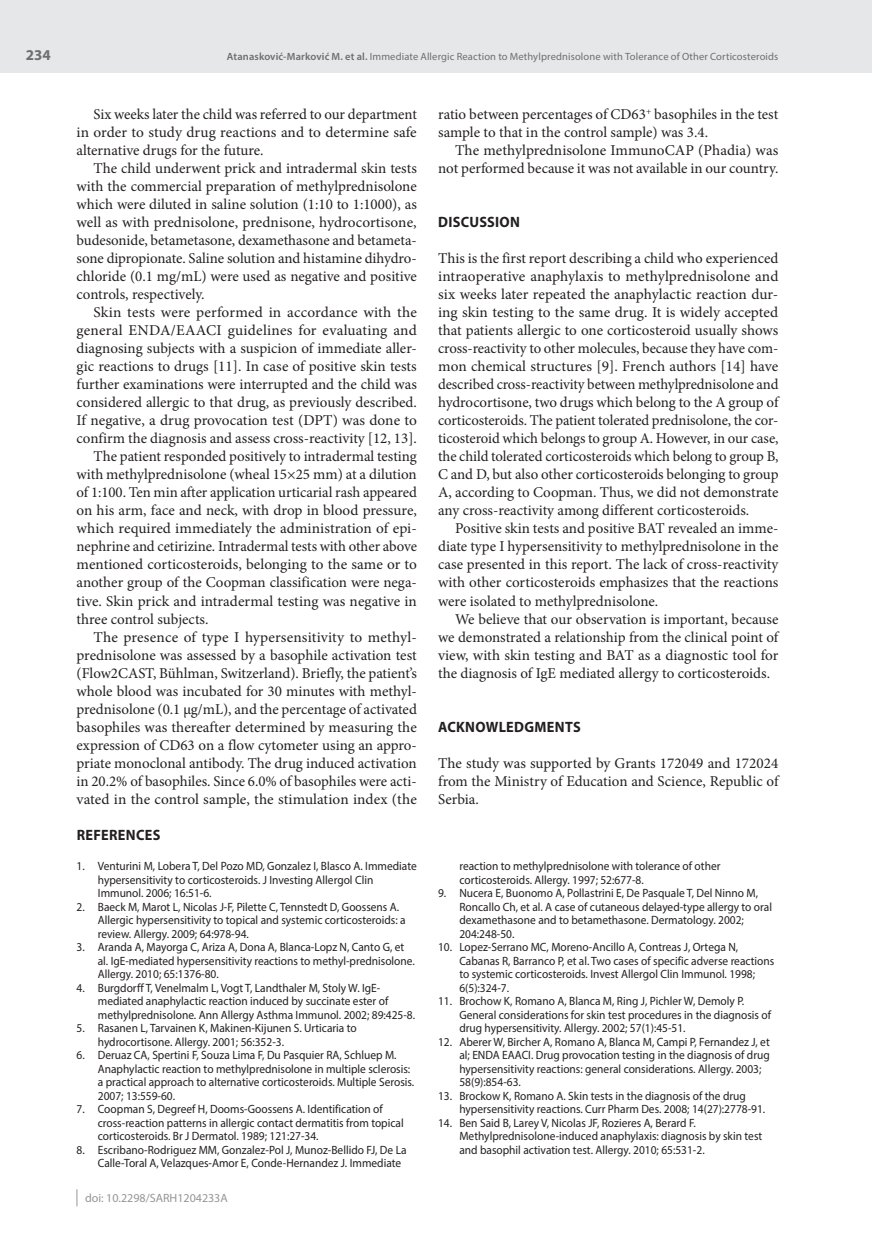
<style>
.page{position:relative;width:872px;height:1234px;background:#fff}
.page>*{position:absolute;margin:0;border:0;box-sizing:border-box;transform-origin:0 0}
.t1{font:15px/18px "Minion Pro";color:#231f20;text-align:justify}
.t2{font:700 15px "Myriad Pro";letter-spacing:.025em;color:#231f20;scale:.95 1}
.t3{font:700 15px "Myriad Pro";color:#6d6e70}
.t4{font:12px/13.5px "Myriad Pro";color:#231f20;scale:.95 1}
.t5{font:12px "Myriad Pro";color:#939598}
.t6{font:10.5px "Myriad Pro";letter-spacing:.01em;color:#6d6e70}
.s1{font-weight:600}
.s2{font-stretch:condensed}
</style>
<div class="page">
<div style="left:0;top:0;width:872px;height:72px;background:#e6e7e8"></div>
<svg style="left:77px;top:1189px;width:1px;height:16px"></svg>
<p class="t3" style="left:26px;top:49px;width:26px">234</p>
<p class="t6" style="left:227px;top:52px;width:553px"><span class="s1">Atanasković-Marković M. et al.</span> Immediate Allergic Reaction to Methylprednisolone with Tolerance of Other Corticosteroids</p>
<p class="t1" style="left:77px;top:107px;width:342px;text-indent:17px">Six weeks later the child was referred to our department in order to study drug reactions and to determine safe alternative drugs for the future.</p>
<p class="t1" style="left:77px;top:161px;width:342px;text-indent:17px">The child underwent prick and intradermal skin tests with the commercial preparation of methylprednisolone which were diluted in saline solution (1:10 to 1:1000), as well as with prednisolone, prednisone, hydrocortisone, budesonide, betametasone, dexamethasone and betameta&shy;sone dipropionate. Saline solution and histamine dihydro&shy;chloride (0.1 mg/mL) were used as negative and positive controls, respectively.</p>
<p class="t1" style="left:94px;top:305px;width:325px">Skin tests were performed in accordance with the</p>
<p class="t1" style="left:77px;top:323px;width:342px">general ENDA/EAACI guidelines for evaluating and</p>
<p class="t1" style="left:77px;top:341px;width:342px">diagnosing subjects with a suspicion of immediate aller-</p>
<p class="t1" style="left:77px;top:359px;width:342px">gic reactions to drugs [11]. In case of positive skin tests</p>
<p class="t1" style="left:77px;top:377px;width:342px">further examinations were interrupted and the child was</p>
<p class="t1" style="left:77px;top:395px;width:342px">considered allergic to that drug, as previously described.</p>
<p class="t1" style="left:77px;top:413px;width:342px">If negative, a drug provocation test (DPT) was done to</p>
<p class="t1" style="left:77px;top:431px;width:342px">confirm the diagnosis and assess cross-reactivity [12, 13].</p>
<p class="t1" style="left:94px;top:449px;width:325px">The patient responded positively to intradermal testing</p>
<p class="t1" style="left:77px;top:467px;width:342px">with methylprednisolone (wheal 15<span class="s2">×</span>25 mm) at a dilution</p>
<p class="t1" style="left:77px;top:485px;width:342px">of 1:100. Ten min after application urticarial rash appeared</p>
<p class="t1" style="left:77px;top:503px;width:342px">on his arm, face and neck, with drop in blood pressure,</p>
<p class="t1" style="left:77px;top:521px;width:342px">which required immediately the administration of epi-</p>
<p class="t1" style="left:77px;top:539px;width:342px">nephrine and cetirizine. Intradermal tests with other above</p>
<p class="t1" style="left:77px;top:557px;width:342px">mentioned corticosteroids, belonging to the same or to</p>
<p class="t1" style="left:77px;top:575px;width:342px">another group of the Coopman classification were nega-</p>
<p class="t1" style="left:77px;top:593px;width:342px">tive. Skin prick and intradermal testing was negative in</p>
<p class="t1" style="left:77px;top:611px;width:133px">three control subjects.</p>
<p class="t1" style="left:94px;top:629px;width:325px">The presence of type I hypersensitivity to methyl-</p>
<p class="t1" style="left:77px;top:647px;width:342px">prednisolone was assessed by a basophile activation test</p>
<p class="t1" style="left:77px;top:665px;width:342px">(Flow2CAST, Bühlman, Switzerland). Briefly, the patient’s</p>
<p class="t1" style="left:77px;top:683px;width:342px">whole blood was incubated for 30 minutes with methyl-</p>
<p class="t1" style="left:77px;top:701px;width:342px">prednisolone (0.1 μg/mL), and the percentage of activated</p>
<p class="t1" style="left:77px;top:719px;width:342px">basophiles was thereafter determined by measuring the</p>
<p class="t1" style="left:77px;top:737px;width:342px">expression of CD63 on a flow cytometer using an appro-</p>
<p class="t1" style="left:77px;top:755px;width:342px">priate monoclonal antibody. The drug induced activation</p>
<p class="t1" style="left:77px;top:773px;width:342px">in 20.2% of basophiles. Since 6.0% of basophiles were acti-</p>
<p class="t1" style="left:77px;top:791px;width:342px">vated in the control sample, the stimulation index (the</p>
<p class="t2" style="left:77px;top:828px;width:90px">REFERENCES</p>
<p class="t4" style="left:98px;top:860px;width:337px;text-indent:-21px">1. Venturini M, Lobera T, Del Pozo MD, Gonzalez I, Blasco A. Immediate hypersensitivity to corticosteroids. J Investing Allergol Clin<br>Immunol. 2006; 16:51-6.</p>
<p class="t4" style="left:98px;top:901px;width:325px;text-indent:-21px">2. Baeck M, Marot L, Nicolas J-F, Pilette C, Tennstedt D, Goossens A.<br>Allergic hypersensitivity to topical and systemic corticosteroids: a review. Allergy. 2009; 64:978-94.</p>
<p class="t4" style="left:98px;top:941px;width:335px;text-indent:-21px">3. Aranda A, Mayorga C, Ariza A, Dona A, Blanca-Lopz N, Canto G, et al. IgE-mediated hypersensitivity reactions to methyl-prednisolone.<br>Allergy. 2010; 65:1376-80.</p>
<p class="t4" style="left:98px;top:982px;width:335px;text-indent:-21px">4. Burgdorff T, Venelmalm L, Vogt T, Landthaler M, Stoly W. IgE&shy;mediated anaphylactic reaction induced by succinate ester of methylprednisolone. Ann Allergy Asthma Immunol. 2002; 89:425-8.</p>
<p class="t4" style="left:98px;top:1022px;width:274px;text-indent:-21px">5. Rasanen L, Tarvainen K, Makinen-Kijunen S. Urticaria to hydrocortisone. Allergy. 2001; 56:352-3.</p>
<p class="t4" style="left:98px;top:1049px;width:335px;text-indent:-21px">6. Deruaz CA, Spertini F, Souza Lima F, Du Pasquier RA, Schluep M.<br>Anaphylactic reaction to methylprednisolone in multiple sclerosis: a practical approach to alternative corticosteroids. Multiple Serosis.<br>2007; 13:559-60.</p>
<p class="t4" style="left:98px;top:1103px;width:323px;text-indent:-21px">7. Coopman S, Degreef H, Dooms-Goossens A. Identification of cross-reaction patterns in allergic contact dermatitis from topical corticosteroids. Br J Dermatol. 1989; 121:27-34.</p>
<p class="t4" style="left:98px;top:1144px;width:326px;text-indent:-21px">8. Escribano-Rodriguez MM, Gonzalez-Pol J, Munoz-Bellido FJ, De La<br>Calle-Toral A, Velazques-Amor E, Conde-Hernandez J. Immediate</p>
<p class="t5" style="left:85px;top:1192px;width:144px">doi: 10.2298/SARH1204233A</p>
<p class="t1" style="left:438px;top:107px;width:342px">ratio between percentages of CD63<sup>+</sup> basophiles in the test sample to that in the control sample) was 3.4.</p>
<p class="t1" style="left:438px;top:143px;width:342px;text-align:right">The methylprednisolone ImmunoCAP (Phadia) was not performed because it was not available in our country.</p>
<p class="t2" style="left:438px;top:216px;width:87px">DISCUSSION</p>
<p class="t1" style="left:438px;top:251px;width:342px">This is the first report describing a child who experienced intraoperative anaphylaxis to methylprednisolone and six weeks later repeated the anaphylactic reaction dur&shy;ing skin testing to the same drug. It is widely accepted that patients allergic to one corticosteroid usually shows cross-reactivity to other molecules, because they have com&shy;mon chemical structures [9]. French authors [14] have described cross-reactivity between methylprednisolone and hydrocortisone, two drugs which belong to the A group of corticosteroids. The patient tolerated prednisolone, the cor&shy;ticosteroid which belongs to group A. However, in our case, the child tolerated corticosteroids which belong to group B, C and D, but also other corticosteroids belonging to group A, according to Coopman. Thus, we did not demonstrate any cross-reactivity among different corticosteroids.</p>
<p class="t1" style="left:438px;top:521px;width:342px;text-indent:17px">Positive skin tests and positive BAT revealed an imme&shy;diate type I hypersensitivity to methylprednisolone in the case presented in this report. The lack of cross-reactivity with other corticosteroids emphasizes that the reactions were isolated to methylprednisolone.</p>
<p class="t1" style="left:438px;top:611px;width:342px;text-indent:17px">We believe that our observation is important, because we demonstrated a relationship from the clinical point of view, with skin testing and BAT as a diagnostic tool for the diagnosis of IgE mediated allergy to corticosteroids.</p>
<p class="t2" style="left:438px;top:720px;width:152px">ACKNOWLEDGMENTS</p>
<p class="t1" style="left:438px;top:755px;width:342px">The study was supported by Grants 172049 and 172024 from the Ministry of Education and Science, Republic of Serbia.</p>
<p class="t4" style="left:459px;top:860px;width:276px">reaction to methylprednisolone with tolerance of other corticosteroids. Allergy. 1997; 52:677-8.</p>
<p class="t4" style="left:459px;top:887px;width:331px;text-indent:-21px">9. Nucera E, Buonomo A, Pollastrini E, De Pasquale T, Del Ninno M, Roncallo Ch, et al. A case of cutaneous delayed-type allergy to oral dexamethasone and to betamethasone. Dermatology. 2002; 204:248-50.</p>
<p class="t4" style="left:459px;top:941px;width:333px;text-indent:-21px">10. Lopez-Serrano MC, Moreno-Ancillo A, Contreas J, Ortega N, Cabanas R, Barranco P, et al. Two cases of specific adverse reactions to systemic corticosteroids. Invest Allergol Clin Immunol. 1998; 6(5):324-7.</p>
<p class="t4" style="left:459px;top:995px;width:329px;text-indent:-21px">11. Brochow K, Romano A, Blanca M, Ring J, Pichler W, Demoly P.<br>General considerations for skin test procedures in the diagnosis of drug hypersensitivity. Allergy. 2002; 57(1):45-51.</p>
<p class="t4" style="left:459px;top:1036px;width:328px;text-indent:-21px">12. Aberer W, Bircher A, Romano A, Blanca M, Campi P, Fernandez J, et al; ENDA EAACI. Drug provocation testing in the diagnosis of drug hypersensitivity reactions: general considerations. Allergy. 2003; 58(9):854-63.</p>
<p class="t4" style="left:459px;top:1090px;width:323px;text-indent:-21px">13. Brockow K, Romano A. Skin tests in the diagnosis of the drug hypersensitivity reactions. Curr Pharm Des. 2008; 14(27):2778-91.</p>
<p class="t4" style="left:459px;top:1117px;width:320px;text-indent:-21px">14. Ben Said B, Larey V, Nicolas JF, Rozieres A, Berard F.<br>Methylprednisolone-induced anaphylaxis: diagnosis by skin test and basophil activation test. Allergy. 2010; 65:531-2.</p>
</div>
